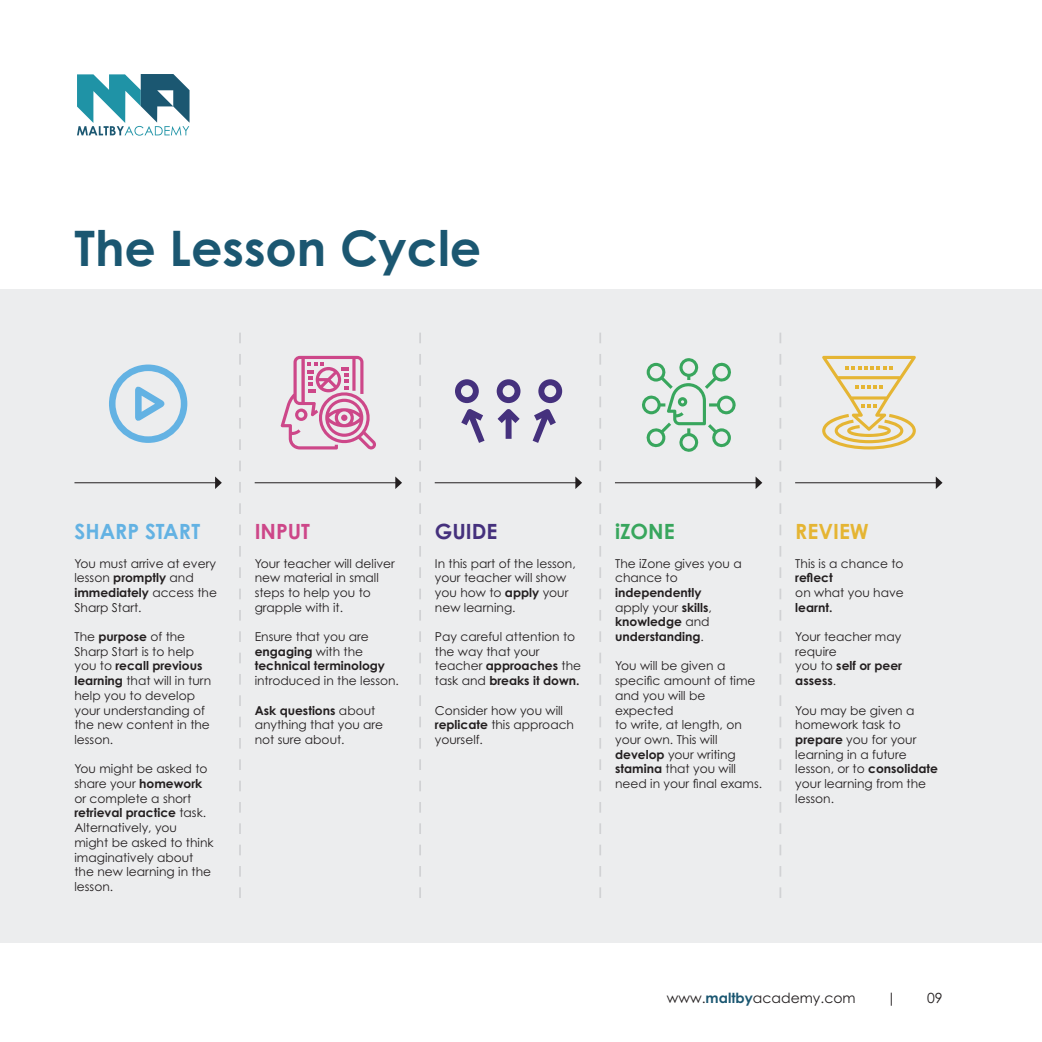
<style>
.page{position:relative;width:1042px;height:1042px;background:#fff}
.page>*{position:absolute;margin:0;border:0;box-sizing:border-box;transform-origin:0 0}
.t1{font:700 49px "Century Gothic Pro";color:#1b5771}
.t2{font:700 21px "Century Gothic Pro";color:#63b2e3}
.t3{font:700 21px "Century Gothic Pro";color:#e5b533}
.t4{font:700 21px "Century Gothic Pro";color:#cd4789}
.t5{font:700 21px "Century Gothic Pro";color:#45317d}
.t6{font:700 21px "Century Gothic Pro";color:#38a65d}
.t7{font:14px "Century Gothic Pro";color:#231f20}
.t8{font:12.25px/14.7px "Century Gothic Pro";color:#231f20}
.t9{font:700 12.25px/14.7px "Century Gothic Pro";color:#231f20}
.s1{font-weight:700}
.s2{font-weight:400}
.s3{font-weight:700;color:#1b5771}
</style>
<div class="page">
<div style="left:0;top:289px;width:1042px;height:654px;background:#ecedee"></div>
<svg style="left:77px;top:74px;width:113px;height:62px"></svg>
<svg style="left:109px;top:364px;width:78px;height:79px"></svg>
<svg style="left:280px;top:356px;width:96px;height:93px"></svg>
<svg style="left:497px;top:379px;width:23px;height:24px"></svg>
<svg style="left:538px;top:379px;width:24px;height:24px"></svg>
<svg style="left:455px;top:379px;width:24px;height:24px"></svg>
<svg style="left:461px;top:409px;width:23px;height:34px"></svg>
<svg style="left:533px;top:409px;width:23px;height:34px"></svg>
<svg style="left:497px;top:409px;width:23px;height:30px"></svg>
<svg style="left:642px;top:358px;width:94px;height:94px"></svg>
<svg style="left:822px;top:356px;width:94px;height:93px"></svg>
<hr style="left:74px;top:482px;width:142px;height:1px;background:#231f20">
<svg style="left:215px;top:476px;width:7px;height:13px"></svg>
<hr style="left:255px;top:482px;width:141px;height:1px;background:#231f20">
<svg style="left:395px;top:476px;width:7px;height:13px"></svg>
<hr style="left:435px;top:482px;width:141px;height:1px;background:#231f20">
<svg style="left:575px;top:476px;width:7px;height:13px"></svg>
<hr style="left:615px;top:482px;width:142px;height:1px;background:#231f20">
<svg style="left:755px;top:476px;width:7px;height:13px"></svg>
<hr style="left:795px;top:482px;width:142px;height:1px;background:#231f20">
<svg style="left:936px;top:476px;width:6px;height:13px"></svg>
<svg style="left:239px;top:333px;width:2px;height:565px"></svg>
<svg style="left:419px;top:333px;width:2px;height:565px"></svg>
<svg style="left:599px;top:333px;width:2px;height:565px"></svg>
<svg style="left:779px;top:333px;width:2px;height:565px"></svg>
<h1 class="t1" style="left:74px;top:217px;width:408px">The Lesson Cycle</h1>
<h2 class="t2" style="left:74px;top:518px;width:127px">SHARP START</h2>
<p class="t8" style="left:74px;top:556px;width:144px">You must arrive at every lesson <span class="s1">promptly</span> and <span class="s1">immediately</span> access the<br>Sharp Start.</p>
<p class="t8" style="left:74px;top:629px;width:138px">The <span class="s1">purpose</span> of the<br>Sharp Start is to help you to <span class="s1">recall previous learning</span> that will in turn help you to develop your understanding of the new content in the lesson.</p>
<p class="t8" style="left:74px;top:761px;width:141px">You might be asked to share your <span class="s1">homework </span>or complete a short <span class="s1">retrieval practice</span> task.<br>Alternatively, you might be asked to think imaginatively about the new learning in the lesson.</p>
<h2 class="t4" style="left:255px;top:518px;width:57px">INPUT</h2>
<p class="t8" style="left:255px;top:556px;width:142px">Your teacher will deliver new material in small steps to help you to grapple with it.</p>
<p class="t9" style="left:255px;top:629px;width:132px"><span class="s2">Ensure that you are </span>engaging <span class="s2">with the </span>technical terminology</p>
<p class="t8" style="left:255px;top:673px;width:146px">introduced in the lesson.</p>
<p class="t8" style="left:255px;top:703px;width:130px"><span class="s1">Ask questions</span> about anything that you are not sure about.</p>
<h2 class="t5" style="left:435px;top:518px;width:64px">GUIDE</h2>
<p class="t8" style="left:435px;top:556px;width:142px">In this part of the lesson, your teacher will show you how to <span class="s1">apply</span> your new learning.</p>
<p class="t8" style="left:435px;top:629px;width:148px">Pay careful attention to the way that your teacher <span class="s1">approaches</span> the task and <span class="s1">breaks it down.</span></p>
<p class="t8" style="left:435px;top:703px;width:141px">Consider how you will <span class="s1">replicate</span> this approach yourself.</p>
<h2 class="t6" style="left:615px;top:518px;width:61px">iZONE</h2>
<p class="t8" style="left:615px;top:556px;width:128px">The iZone gives you a chance to</p>
<p class="t9" style="left:615px;top:585px;width:98px">independently <span class="s2">apply your</span> skills<span class="s2">, </span>knowledge <span class="s2">and </span>understanding<span class="s2">.</span></p>
<p class="t8" style="left:615px;top:658px;width:149px">You will be given a specific amount of time and you will be expected<br>to write, at length, on your own. This will <span class="s1">develop</span> your writing <span class="s1">stamina</span> that you will need in your final exams.</p>
<h2 class="t3" style="left:795px;top:518px;width:75px">REVIEW</h2>
<p class="t8" style="left:795px;top:556px;width:110px">This is a chance to</p>
<p class="t9" style="left:795px;top:570px;width:39px">reflect</p>
<p class="t8" style="left:795px;top:585px;width:110px">on what you have</p>
<p class="t9" style="left:795px;top:600px;width:39px">learnt.</p>
<p class="t8" style="left:795px;top:629px;width:108px">Your teacher may require<br>you to <span class="s1">self or peer assess</span>.</p>
<p class="t8" style="left:795px;top:703px;width:144px">You may be given a homework task to <span class="s1">prepare</span> you for your learning in a future lesson, or to <span class="s1">consolidate </span>your learning from the lesson.</p>
<p class="t7" style="left:667px;top:989px;width:190px">www.<span class="s3">maltby</span>academy.com</p>
<p class="t7" style="left:887px;top:989px;width:11px">|</p>
<p class="t7" style="left:927px;top:989px;width:17px">09</p>
</div>
